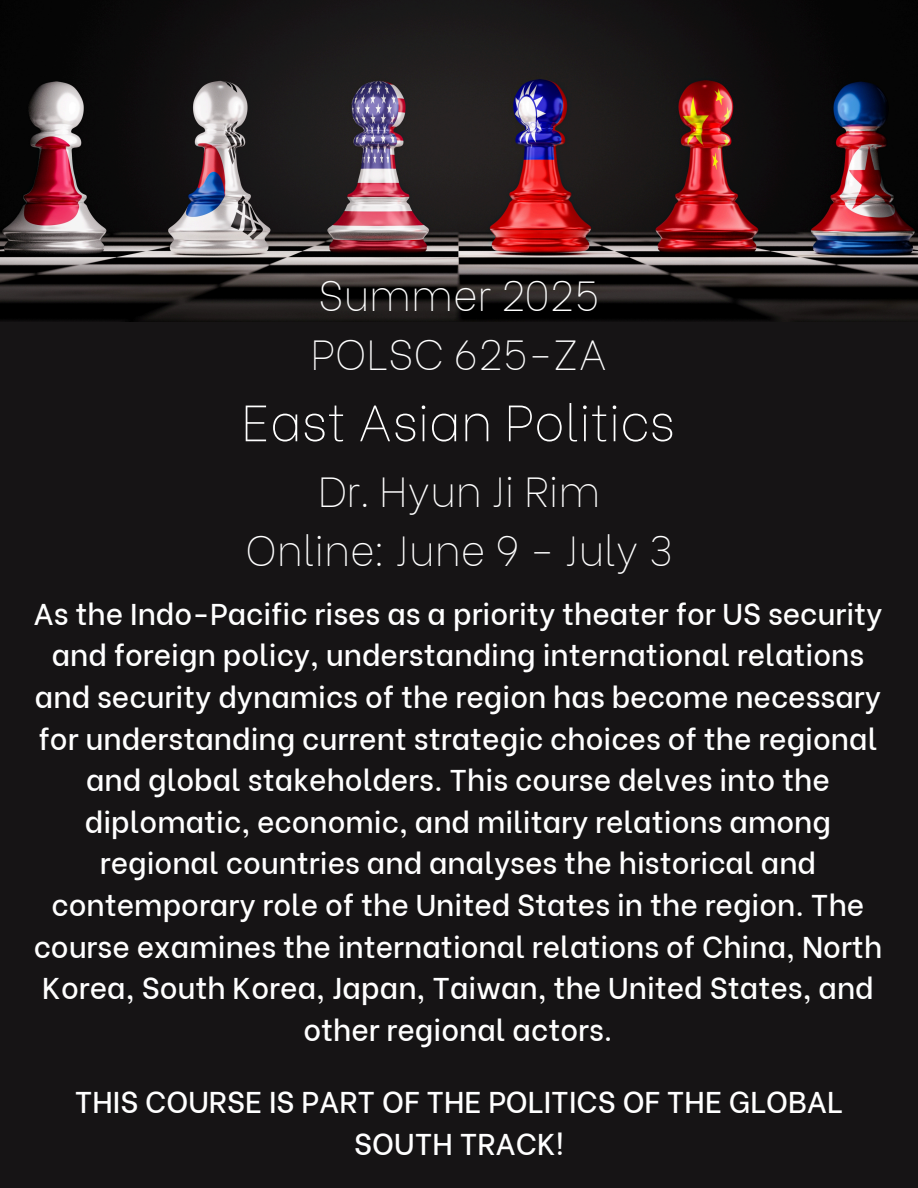
<style>
.page{position:relative;width:918px;height:1188px;background:#161415}
.page>*{position:absolute;margin:0;border:0;box-sizing:border-box;transform-origin:0 0}
.t1{font:100 51px "Be Vietnam";color:#fff}
.t2{font:100 42px/58.5px "Be Vietnam";color:#fff}
.t3{font:500 30px/41.7px "Be Vietnam";color:#fff;text-align:center}
</style>
<div class="page">
<img style="left:0;top:0;width:918px;height:321px">
<p class="t2" style="left:311px;top:262px;width:298px">Summer 2025<br>POLSC 625-ZA</p>
<h2 class="t1" style="left:241px;top:380px;width:435px">East Asian Politics</h2>
<h1 class="t2" style="left:246px;top:458px;width:428px;text-align:center">Dr. Hyun Ji Rim<br>Online: June 9 - July 3</h1>
<h2 class="t3" style="left:33px;top:590px;width:850px">As the Indo-Pacific rises as a priority theater for US security and foreign policy, understanding international relations and security dynamics of the region has become necessary for understanding current strategic choices of the regional and global stakeholders. This course delves into the diplomatic, economic, and military relations among regional countries and analyses the historical and contemporary role of the United States in the region. The course examines the international relations of China, North Korea, South Korea, Japan, Taiwan, the United States, and other regional actors.</h2>
<p class="t3" style="left:75px;top:1079px;width:770px">THIS COURSE IS PART OF THE POLITICS OF THE GLOBAL<br>SOUTH TRACK!</p>
</div>
